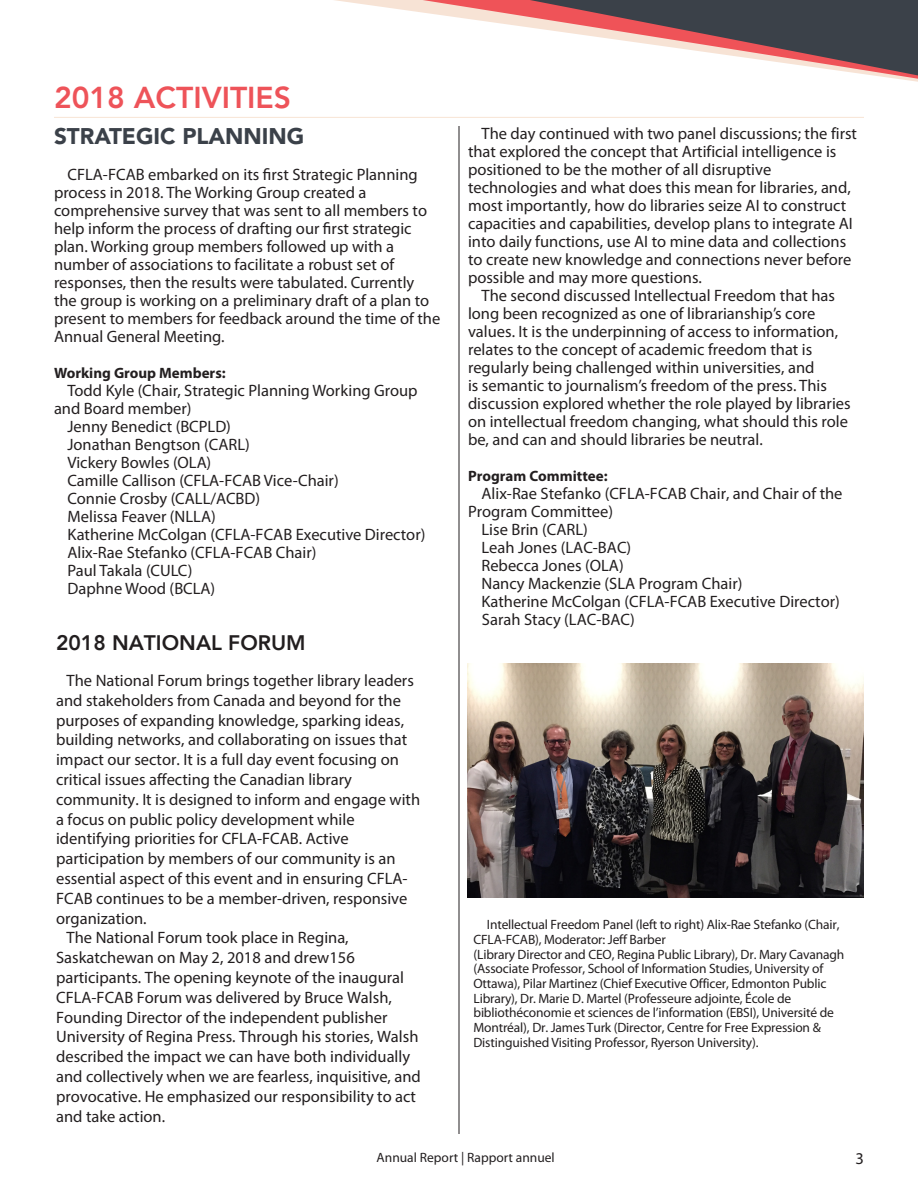
<style>
.page{position:relative;width:918px;height:1188px;background:#fff}
.page>*{position:absolute;margin:0;border:0;box-sizing:border-box;transform-origin:0 0}
.t1{font:800 30px "Avenir LT Std";color:#ee5359}
.Report_Subheading{font:900 22.5px "Avenir LT Std";color:#3b4149}
.t2{font:800 21px "Avenir";color:#221e1f}
.Report_Body_Text{font:16.5px/18px "Myriad Pro";color:#231f20}
.t3{font:16.5px "Myriad Pro";color:#221e1f}
.Table_Sub-Header{font:700 15px "Myriad Pro";color:#231f20}
.Report_Body_Text-2{font:700 15px "Myriad Pro";color:#231f20}
.t4{font:13.5px/14.7px "Myriad Pro";letter-spacing:-.01em;color:#231f20}
</style>
<div class="page">
<svg style="left:334px;top:0;width:584px;height:82px"></svg>
<svg style="left:437px;top:0;width:481px;height:79px"></svg>
<hr style="left:54px;top:117px;width:810px;height:1px;background:#f8e4d4">
<hr style="left:459px;top:126px;width:1px;height:1008px;background:#231f20">
<img style="left:468px;top:664px;width:396px;height:234px">
<p class="t1" style="left:54px;top:80px;width:239px">2018 ACTIVITIES</p>
<p class="Report_Subheading" style="left:54px;top:123px;width:252px">STRATEGIC PLANNING</p>
<p class="Report_Body_Text" style="left:54px;top:165px;width:388px;text-indent:13px">CFLA-FCAB embarked on its first Strategic Planning process in 2018. The Working Group created a comprehensive survey that was sent to all members to help inform the process of drafting our first strategic plan. Working group members followed up with a number of associations to facilitate a robust set of responses, then the results were tabulated. Currently the group is working on a preliminary draft of a plan to present to members for feedback around the time of the Annual General Meeting.</p>
<p class="Table_Sub-Header" style="left:54px;top:365px;width:173px">Working Group Members:</p>
<p class="Report_Body_Text" style="left:54px;top:381px;width:365px;text-indent:13px">Todd Kyle (Chair, Strategic Planning Working Group and Board member)</p>
<p class="Report_Body_Text" style="left:68px;top:417px;width:165px">Jenny Benedict (BCPLD)</p>
<p class="Report_Body_Text" style="left:68px;top:435px;width:184px">Jonathan Bengtson (CARL)</p>
<p class="Report_Body_Text" style="left:68px;top:453px;width:145px">Vickery Bowles (OLA)</p>
<p class="Report_Body_Text" style="left:68px;top:471px;width:273px">Camille Callison (CFLA-FCAB Vice-Chair)</p>
<p class="Report_Body_Text" style="left:68px;top:489px;width:194px">Connie Crosby (CALL/ACBD)</p>
<p class="Report_Body_Text" style="left:68px;top:507px;width:150px">Melissa Feaver (NLLA)</p>
<p class="Report_Body_Text" style="left:68px;top:525px;width:359px">Katherine McColgan (CFLA-FCAB Executive Director)</p>
<p class="Report_Body_Text" style="left:68px;top:543px;width:250px">Alix-Rae Stefanko (CFLA-FCAB Chair)</p>
<p class="Report_Body_Text" style="left:68px;top:561px;width:126px">Paul Takala (CULC)</p>
<p class="Report_Body_Text" style="left:68px;top:579px;width:149px">Daphne Wood (BCLA)</p>
<p class="t2" style="left:56px;top:626px;width:251px">2018 NATIONAL FORUM</p>
<p class="t3" style="left:67px;top:670px;width:349px">The National Forum brings together library leaders</p>
<p class="t3" style="left:56px;top:690px;width:346px">and stakeholders from Canada and beyond for the</p>
<p class="t3" style="left:56px;top:710px;width:350px">purposes of expanding knowledge, sparking ideas,</p>
<p class="t3" style="left:56px;top:730px;width:353px">building networks, and collaborating on issues that</p>
<p class="t3" style="left:56px;top:750px;width:344px">impact our sector. It is a full day event focusing on</p>
<p class="t3" style="left:56px;top:769px;width:297px">critical issues affecting the Canadian library</p>
<p class="t3" style="left:56px;top:789px;width:366px">community. It is designed to inform and engage with</p>
<p class="t3" style="left:56px;top:809px;width:300px">a focus on public policy development while</p>
<p class="t3" style="left:56px;top:829px;width:294px">identifying priorities for CFLA-FCAB. Active</p>
<p class="t3" style="left:56px;top:849px;width:341px">participation by members of our community is an</p>
<p class="t3" style="left:56px;top:868px;width:353px">essential aspect of this event and in ensuring CFLA-</p>
<p class="t3" style="left:56px;top:888px;width:353px">FCAB continues to be a member-driven, responsive</p>
<p class="t3" style="left:56px;top:908px;width:92px">organization.</p>
<p class="t3" style="left:67px;top:928px;width:284px">The National Forum took place in Regina,</p>
<p class="t3" style="left:56px;top:948px;width:300px">Saskatchewan on May 2, 2018 and drew156</p>
<p class="t3" style="left:56px;top:967px;width:350px">participants. The opening keynote of the inaugural</p>
<p class="t3" style="left:56px;top:987px;width:337px">CFLA-FCAB Forum was delivered by Bruce Walsh,</p>
<p class="t3" style="left:56px;top:1007px;width:333px">Founding Director of the independent publisher</p>
<p class="t3" style="left:56px;top:1027px;width:364px">University of Regina Press. Through his stories, Walsh</p>
<p class="t3" style="left:56px;top:1047px;width:356px">described the impact we can have both individually</p>
<p class="t3" style="left:56px;top:1066px;width:366px">and collectively when we are fearless, inquisitive, and</p>
<p class="t3" style="left:56px;top:1086px;width:361px">provocative. He emphasized our responsibility to act</p>
<p class="t3" style="left:56px;top:1106px;width:111px">and take action.</p>
<p class="Report_Body_Text" style="left:482px;top:124px;width:377px">The day continued with two panel discussions; the first</p>
<p class="Report_Body_Text" style="left:468px;top:142px;width:370px">that explored the concept that Artificial intelligence is</p>
<p class="Report_Body_Text" style="left:468px;top:160px;width:305px">positioned to be the mother of all disruptive</p>
<p class="Report_Body_Text" style="left:468px;top:178px;width:384px">technologies and what does this mean for libraries, and,</p>
<p class="Report_Body_Text" style="left:468px;top:196px;width:380px">most importantly, how do libraries seize AI to construct</p>
<p class="Report_Body_Text" style="left:468px;top:214px;width:386px">capacities and capabilities, develop plans to integrate AI</p>
<p class="Report_Body_Text" style="left:468px;top:232px;width:380px">into daily functions, use AI to mine data and collections</p>
<p class="Report_Body_Text" style="left:468px;top:250px;width:385px">to create new knowledge and connections never before</p>
<p class="Report_Body_Text" style="left:468px;top:268px;width:235px">possible and may more questions.</p>
<p class="Report_Body_Text" style="left:482px;top:286px;width:355px">The second discussed Intellectual Freedom that has</p>
<p class="Report_Body_Text" style="left:468px;top:304px;width:349px">long been recognized as one of librarianship’s core</p>
<p class="Report_Body_Text" style="left:468px;top:322px;width:372px">values. It is the underpinning of access to information,</p>
<p class="Report_Body_Text" style="left:468px;top:340px;width:346px">relates to the concept of academic freedom that is</p>
<p class="Report_Body_Text" style="left:468px;top:358px;width:348px">regularly being challenged within universities, and</p>
<p class="Report_Body_Text" style="left:468px;top:376px;width:361px">is semantic to journalism’s freedom of the press. This</p>
<p class="Report_Body_Text" style="left:468px;top:394px;width:384px">discussion explored whether the role played by libraries</p>
<p class="Report_Body_Text" style="left:468px;top:412px;width:382px">on intellectual freedom changing, what should this role</p>
<p class="Report_Body_Text" style="left:468px;top:430px;width:296px">be, and can and should libraries be neutral.</p>
<p class="Report_Body_Text-2" style="left:468px;top:468px;width:141px">Program Committee:</p>
<p class="Report_Body_Text" style="left:482px;top:485px;width:363px">Alix-Rae Stefanko (CFLA-FCAB Chair, and Chair of the</p>
<p class="Report_Body_Text" style="left:468px;top:503px;width:147px">Program Committee)</p>
<p class="Report_Body_Text" style="left:482px;top:520px;width:108px">Lise Brin (CARL)</p>
<p class="Report_Body_Text" style="left:482px;top:538px;width:151px">Leah Jones (LAC-BAC)</p>
<p class="Report_Body_Text" style="left:482px;top:556px;width:144px">Rebecca Jones (OLA)</p>
<p class="Report_Body_Text" style="left:482px;top:574px;width:262px">Nancy Mackenzie (SLA Program Chair)</p>
<p class="Report_Body_Text" style="left:482px;top:592px;width:360px">Katherine McColgan (CFLA-FCAB Executive Director)</p>
<p class="Report_Body_Text" style="left:482px;top:610px;width:154px">Sarah Stacy (LAC-BAC)</p>
<p class="t4" style="left:473px;top:917px;width:372px;text-indent:14px">Intellectual Freedom Panel (left to right) Alix-Rae Stefanko (Chair, CFLA-FCAB), Moderator: Jeff Barber<br>(Library Director and CEO, Regina Public Library), Dr. Mary Cavanagh (Associate Professor, School of Information Studies, University of Ottawa), Pilar Martinez (Chief Executive Officer, Edmonton Public Library), Dr. Marie D. Martel (Professeure adjointe, École de bibliothéconomie et sciences de l’information (EBSI), Université de Montréal), Dr. James Turk (Director, Centre for Free Expression &amp; Distinguished Visiting Professor, Ryerson University).</p>
<p class="t4" style="left:377px;top:1150px;width:180px">Annual Report | Rapport annuel</p>
<p class="Report_Body_Text" style="left:856px;top:1150px;width:10px">3</p>
</div>
